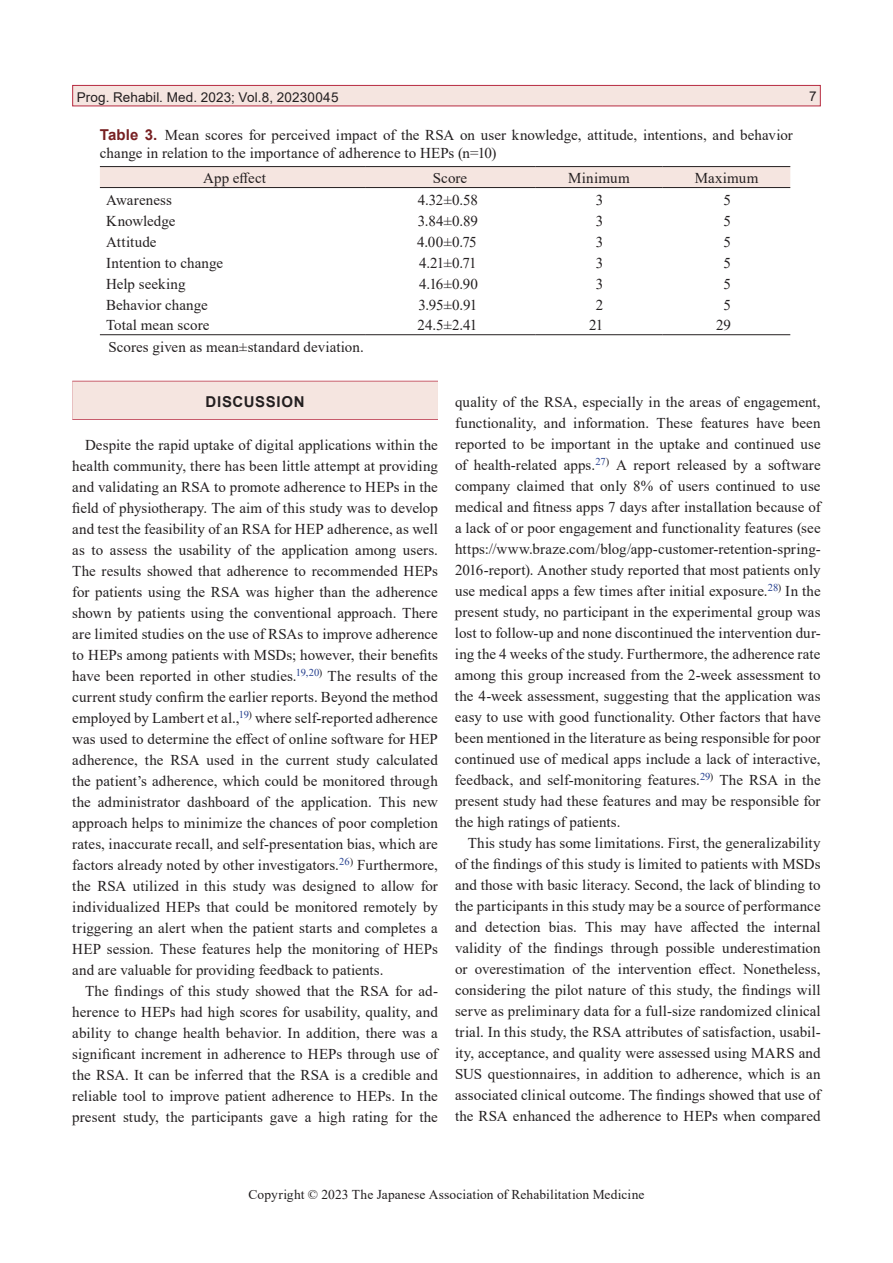
<style>
.page{position:relative;width:893px;height:1263px;background:#fff}
.page>*{position:absolute;margin:0;border:0;box-sizing:border-box;transform-origin:0 0}
.t1{font:15px/21px "Times New Roman";letter-spacing:.005em;color:#231f20;text-align:justify}
.t2{font:700 15px "Arial";letter-spacing:.045em;color:#231f20}
.t3{font:13.5px "Times New Roman";letter-spacing:.005em;color:#231f20}
.t4{font:13.5px "Arial";letter-spacing:.01em;color:#231f20}
.s1{font-family:"Arial";font-weight:700;color:#772022}
</style>
<div class="page">
<div style="left:72px;top:381px;width:366px;height:39px;background:#c75c6c"></div>
<div style="left:72px;top:381px;width:366px;height:38px;background:#f5e5e0"></div>
<div style="left:72px;top:85px;width:749px;height:21px;background:#f5e5e0;border:1px solid #b72b40"></div>
<div style="left:100px;top:167px;width:690px;height:20px;background:#f5e5e0"></div>
<hr style="left:100px;top:334px;width:265px;height:1px;background:#231f20">
<hr style="left:365px;top:334px;width:170px;height:1px;background:#231f20">
<hr style="left:535px;top:334px;width:128px;height:1px;background:#231f20">
<hr style="left:663px;top:334px;width:127px;height:1px;background:#231f20">
<hr style="left:100px;top:166px;width:265px;height:1px;background:#231f20">
<hr style="left:100px;top:187px;width:265px;height:1px;background:#231f20">
<hr style="left:365px;top:166px;width:170px;height:1px;background:#231f20">
<hr style="left:365px;top:187px;width:170px;height:1px;background:#231f20">
<hr style="left:535px;top:166px;width:128px;height:1px;background:#231f20">
<hr style="left:535px;top:187px;width:128px;height:1px;background:#231f20">
<hr style="left:663px;top:166px;width:127px;height:1px;background:#231f20">
<hr style="left:663px;top:187px;width:127px;height:1px;background:#231f20">
<p class="t4" style="left:77px;top:88px;width:263px">Prog. Rehabil. Med. 2023; Vol.8, 20230045</p>
<p class="t4" style="left:809px;top:87px;width:9px">7</p>
<p class="t1" style="left:100px;top:126px;width:694px;line-height:17.2px"><span class="s1">Table 3.</span> Mean scores for perceived impact of the RSA on user knowledge, attitude, intentions, and behavior change in relation to the importance of adherence to HEPs (n=10)</p>
<p class="t1" style="left:203px;top:167px;width:64px">App effect</p>
<p class="t1" style="left:433px;top:167px;width:36px">Score</p>
<p class="t1" style="left:568px;top:167px;width:63px">Minimum</p>
<p class="t1" style="left:695px;top:167px;width:65px">Maximum</p>
<p class="t1" style="left:106px;top:189px;width:67px">Awareness</p>
<p class="t1" style="left:418px;top:189px;width:62px">4.32±0.58</p>
<p class="t1" style="left:596px;top:189px;width:9px">3</p>
<p class="t1" style="left:723px;top:189px;width:9px">5</p>
<p class="t1" style="left:106px;top:210px;width:71px">Knowledge</p>
<p class="t1" style="left:418px;top:210px;width:62px">3.84±0.89</p>
<p class="t1" style="left:596px;top:210px;width:9px">3</p>
<p class="t1" style="left:723px;top:210px;width:9px">5</p>
<p class="t1" style="left:106px;top:231px;width:52px">Attitude</p>
<p class="t1" style="left:417px;top:231px;width:61px">4.00±0.75</p>
<p class="t1" style="left:596px;top:231px;width:9px">3</p>
<p class="t1" style="left:723px;top:231px;width:9px">5</p>
<p class="t1" style="left:106px;top:252px;width:118px">Intention to change</p>
<p class="t1" style="left:419px;top:252px;width:59px">4.21±0.71</p>
<p class="t1" style="left:596px;top:252px;width:9px">3</p>
<p class="t1" style="left:723px;top:252px;width:9px">5</p>
<p class="t1" style="left:106px;top:273px;width:81px">Help seeking</p>
<p class="t1" style="left:419px;top:273px;width:60px">4.16±0.90</p>
<p class="t1" style="left:596px;top:273px;width:9px">3</p>
<p class="t1" style="left:723px;top:273px;width:9px">5</p>
<p class="t1" style="left:106px;top:293px;width:103px">Behavior change</p>
<p class="t1" style="left:418px;top:293px;width:60px">3.95±0.91</p>
<p class="t1" style="left:596px;top:293px;width:9px">2</p>
<p class="t1" style="left:723px;top:293px;width:9px">5</p>
<p class="t1" style="left:106px;top:314px;width:105px">Total mean score</p>
<p class="t1" style="left:418px;top:314px;width:61px">24.5±2.41</p>
<p class="t1" style="left:589px;top:314px;width:16px">21</p>
<p class="t1" style="left:716px;top:314px;width:16px">29</p>
<p class="t1" style="left:108px;top:336px;width:257px">Scores given as mean±standard deviation.</p>
<p class="t2" style="left:206px;top:391px;width:100px">DISCUSSION</p>
<p class="t1" style="left:72px;top:434px;width:367px;text-indent:13px">Despite the rapid uptake of digital applications within the health community, there has been little attempt at providing and validating an RSA to promote adherence to HEPs in the field of physiotherapy. The aim of this study was to develop and test the feasibility of an RSA for HEP adherence, as well as to assess the usability of the application among users.<br>The results showed that adherence to recommended HEPs for patients using the RSA was higher than the adherence shown by patients using the conventional approach. There are limited studies on the use of RSAs to improve adherence to HEPs among patients with MSDs; however, their benefits have been reported in other studies.<sup>19,20</sup><sup>)</sup> The results of the current study confirm the earlier reports. Beyond the method employed by Lambert et al.,<sup>19</sup><sup>)</sup> where self-reported adherence was used to determine the effect of online software for HEP adherence, the RSA used in the current study calculated the patient’s adherence, which could be monitored through the administrator dashboard of the application. This new approach helps to minimize the chances of poor completion rates, inaccurate recall, and self-presentation bias, which are factors already noted by other investigators.<sup>26</sup><sup>)</sup> Furthermore, the RSA utilized in this study was designed to allow for individualized HEPs that could be monitored remotely by triggering an alert when the patient starts and completes a HEP session. These features help the monitoring of HEPs and are valuable for providing feedback to patients.</p>
<p class="t1" style="left:72px;top:980px;width:367px;text-indent:13px">The findings of this study showed that the RSA for ad&shy;herence to HEPs had high scores for usability, quality, and ability to change health behavior. In addition, there was a significant increment in adherence to HEPs through use of the RSA. It can be inferred that the RSA is a credible and reliable tool to improve patient adherence to HEPs. In the present study, the participants gave a high rating for the</p>
<p class="t1" style="left:455px;top:391px;width:367px">quality of the RSA, especially in the areas of engagement, functionality, and information. These features have been reported to be important in the uptake and continued use of health-related apps.<sup>27</sup><sup>)</sup> A report released by a software company claimed that only 8% of users continued to use medical and fitness apps 7 days after installation because of a lack of or poor engagement and functionality features (see https://www.braze.com/blog/app-customer-retention-spring-2016-report). Another study reported that most patients only use medical apps a few times after initial exposure.<sup>28</sup><sup>)</sup> In the present study, no participant in the experimental group was lost to follow-up and none discontinued the intervention dur&shy;ing the 4 weeks of the study. Furthermore, the adherence rate among this group increased from the 2-week assessment to the 4-week assessment, suggesting that the application was easy to use with good functionality. Other factors that have been mentioned in the literature as being responsible for poor continued use of medical apps include a lack of interactive, feedback, and self-monitoring features.<sup>29</sup><sup>)</sup> The RSA in the present study had these features and may be responsible for the high ratings of patients.</p>
<p class="t1" style="left:455px;top:832px;width:367px;text-indent:13px">This study has some limitations. First, the generalizability of the findings of this study is limited to patients with MSDs and those with basic literacy. Second, the lack of blinding to the participants in this study may be a source of performance and detection bias. This may have affected the internal validity of the findings through possible underestimation or overestimation of the intervention effect. Nonetheless, considering the pilot nature of this study, the findings will serve as preliminary data for a full-size randomized clinical trial. In this study, the RSA attributes of satisfaction, usabil&shy;ity, acceptance, and quality were assessed using MARS and SUS questionnaires, in addition to adherence, which is an associated clinical outcome. The findings showed that use of the RSA enhanced the adherence to HEPs when compared</p>
<p class="t3" style="left:248px;top:1185px;width:397px">Copyright © 2023 The Japanese Association of Rehabilitation Medicine</p>
</div>
